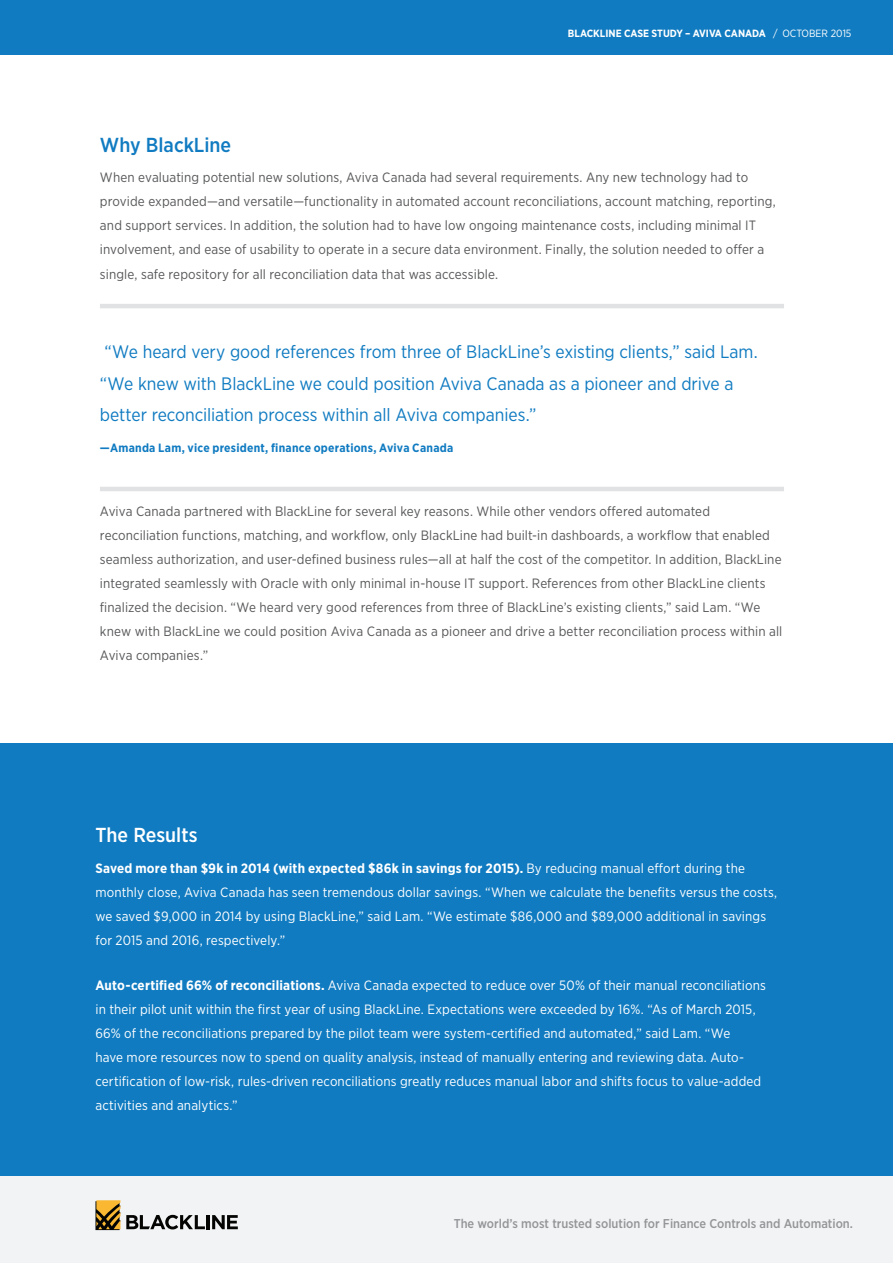
<style>
.page{position:relative;width:893px;height:1263px;background:#fff}
.page>*{position:absolute;margin:0;border:0;box-sizing:border-box;transform-origin:0 0}
.t1{font:500 20.25px "Gotham Narrow";color:#107bc1}
.t2{font:500 20.25px "Gotham Narrow";color:#fff}
.t3{font:18px/31.5px "Gotham Narrow";letter-spacing:-.005em;color:#107bc1}
.t4{font:13.5px/24px "Gotham Narrow";letter-spacing:.01em;color:#57585a}
.t5{font:13.5px/24px "Gotham Narrow";letter-spacing:.01em;color:#fff}
.t6{font:500 12.75px "Gotham Narrow";color:#939598}
.t7{font:700 12px "Gotham Narrow";letter-spacing:.02em;color:#107bc1}
.t8{font:700 10.5px "Gotham Narrow";color:#fff}
.s1{font-weight:400}
.s2{font-weight:700}
</style>
<div class="page">
<hr style="left:100px;top:304px;width:684px;height:4px;background:#e1e2e4">
<hr style="left:100px;top:487px;width:684px;height:4px;background:#e1e2e4">
<div style="left:0;top:1176px;width:893px;height:87px;background:#f2f3f4"></div>
<hr style="left:207px;top:1215px;width:3px;height:14px;background:#040503">
<svg style="left:212px;top:1215px;width:26px;height:14px"></svg>
<svg style="left:126px;top:1215px;width:79px;height:14px"></svg>
<svg style="left:95px;top:1200px;width:25px;height:30px"></svg>
<div style="left:0;top:0;width:893px;height:54px;background:#107bc1"></div>
<div style="left:0;top:743px;width:893px;height:432px;background:#107bc1"></div>
<p class="t8" style="left:568px;top:27px;width:285px">BLACKLINE CASE STUDY – AVIVA CANADA <span class="s1">/ OCTOBER 2015</span></p>
<h1 class="t1" style="left:100px;top:132px;width:133px">Why BlackLine</h1>
<p class="t4" style="left:100px;top:165px;width:677px">When evaluating potential new solutions, Aviva Canada had several requirements. Any new technology had to provide expanded—and versatile—functionality in automated account reconciliations, account matching, reporting, and support services. In addition, the solution had to have low ongoing maintenance costs, including minimal IT involvement, and ease of usability to operate in a secure data environment. Finally, the solution needed to offer a single, safe repository for all reconciliation data that was accessible.</p>
<h2 class="t3" style="left:100px;top:336px;width:659px">“We heard very good references from three of BlackLine’s existing clients,” said Lam. “We knew with BlackLine we could position Aviva Canada as a pioneer and drive a better reconciliation process within all Aviva companies.”</h2>
<p class="t7" style="left:100px;top:440px;width:355px">—Amanda Lam, vice president, finance operations, Aviva Canada</p>
<p class="t4" style="left:100px;top:499px;width:684px">Aviva Canada partnered with BlackLine for several key reasons. While other vendors offered automated reconciliation functions, matching, and workflow, only BlackLine had built-in dashboards, a workflow that enabled seamless authorization, and user-defined business rules—all at half the cost of the competitor. In addition, BlackLine integrated seamlessly with Oracle with only minimal in-house IT support. References from other BlackLine clients finalized the decision. “We heard very good references from three of BlackLine’s existing clients,” said Lam. “We knew with BlackLine we could position Aviva Canada as a pioneer and drive a better reconciliation process within all Aviva companies.”</p>
<h1 class="t2" style="left:95px;top:822px;width:104px">The Results</h1>
<p class="t5" style="left:95px;top:856px;width:683px"><span class="s2">Saved more than $9k in 2014 (with expected $86k in savings for 2015).</span> By reducing manual effort during the monthly close, Aviva Canada has seen tremendous dollar savings. “When we calculate the benefits versus the costs, we saved $9,000 in 2014 by using BlackLine,” said Lam. “We estimate $86,000 and $89,000 additional in savings for 2015 and 2016, respectively.”</p>
<p class="t5" style="left:95px;top:973px;width:672px"><span class="s2">Auto-certified 66% of reconciliations.</span> Aviva Canada expected to reduce over 50% of their manual reconciliations in their pilot unit within the first year of using BlackLine. Expectations were exceeded by 16%. “As of March 2015, 66% of the reconciliations prepared by the pilot team were system-certified and automated,” said Lam. “We<br>have more resources now to spend on quality analysis, instead of manually entering and reviewing data. Auto&shy;certification of low-risk, rules-driven reconciliations greatly reduces manual labor and shifts focus to value-added activities and analytics.”</p>
<p class="t6" style="left:454px;top:1215px;width:401px">The world’s most trusted solution for Finance Controls and Automation.</p>
</div>
